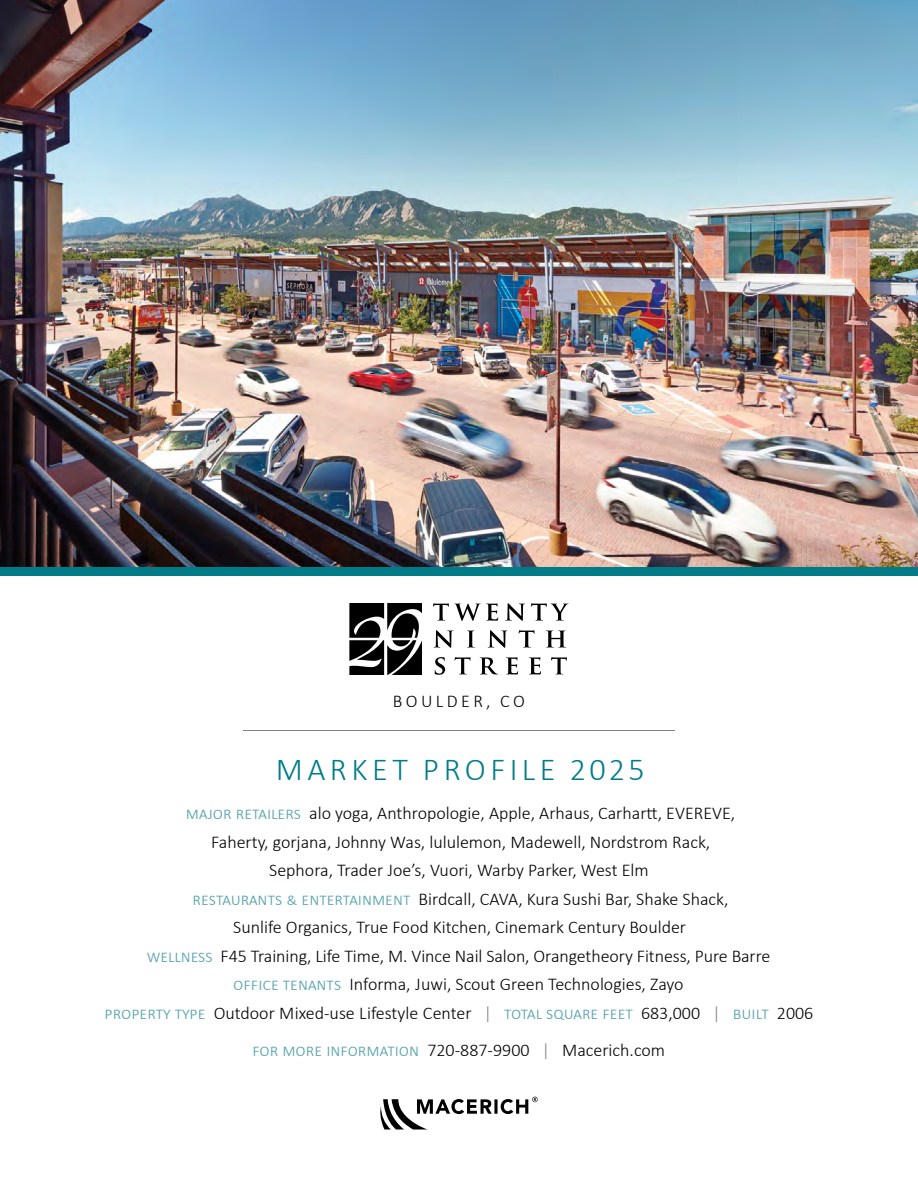
<style>
.page{position:relative;width:918px;height:1188px;background:#fff}
.page>*{position:absolute;margin:0;border:0;box-sizing:border-box;transform-origin:0 0}
.t1{font:300 32.1px "Calibri";letter-spacing:.14em;color:#007c89}
.t2{font:300 18px/28.5px "Calibri";color:#000;text-align:center}
.t3{font:300 18px "Calibri";letter-spacing:.19em;color:#000}
.s1{color:#56a3af}
.s2{font-size:16.8px;color:#56a3af}
.s3{color:#808285}
</style>
<div class="page">
<img style="left:0;top:0;width:918px;height:567px">
<svg style="left:380px;top:1097px;width:158px;height:33px"></svg>
<hr style="left:243px;top:730px;width:432px;height:1px;background:#808285">
<svg style="left:349px;top:603px;width:73px;height:72px"></svg>
<svg style="left:433px;top:603px;width:65px;height:18px"></svg>
<svg style="left:505px;top:603px;width:20px;height:18px"></svg>
<svg style="left:531px;top:603px;width:38px;height:18px"></svg>
<svg style="left:434px;top:630px;width:19px;height:18px"></svg>
<svg style="left:467px;top:631px;width:8px;height:17px"></svg>
<svg style="left:488px;top:630px;width:19px;height:18px"></svg>
<svg style="left:519px;top:630px;width:16px;height:18px"></svg>
<svg style="left:546px;top:631px;width:20px;height:17px"></svg>
<svg style="left:435px;top:657px;width:10px;height:18px"></svg>
<svg style="left:455px;top:657px;width:15px;height:17px"></svg>
<svg style="left:480px;top:657px;width:18px;height:17px"></svg>
<svg style="left:506px;top:657px;width:12px;height:17px"></svg>
<svg style="left:529px;top:657px;width:12px;height:17px"></svg>
<svg style="left:551px;top:657px;width:16px;height:17px"></svg>
<div style="left:0;top:567px;width:918px;height:9px;background:#007c89"></div>
<p class="t3" style="left:393px;top:689px;width:134px">BOULDER, CO</p>
<h1 class="t1" style="left:276px;top:750px;width:370px">MARKET PROFILE 2025</h1>
<p class="t2" style="left:104px;top:799px;width:710px"><span class="s1">major retailers</span> alo yoga, Anthropologie, Apple, Arhaus, Carhartt, EVEREVE,<br>Faherty, gorjana, Johnny Was, lululemon, Madewell, Nordstrom Rack,<br>Sephora, Trader Joe’s, Vuori, Warby Parker, West Elm<br><span class="s1">restaurants</span> <span class="s2">&amp;</span> <span class="s1">entertainment</span> Birdcall, CAVA, Kura Sushi Bar, Shake Shack,<br>Sunlife Organics, True Food Kitchen, Cinemark Century Boulder<br><span class="s1">wellness</span> F45 Training, Life Time, M. Vince Nail Salon, Orangetheory Fitness, Pure Barre<br><span class="s1">office tenants</span> Informa, Juwi, Scout Green Technologies, Zayo<br><span class="s1">property type</span> Outdoor Mixed-use Lifestyle Center <span class="s3">|</span> <span class="s1">total square feet</span> 683,000 <span class="s3">|</span> <span class="s1">built</span> 2006</p>
<p class="t2" style="left:252px;top:1036px;width:414px"><span class="s1">for more information</span> 720-887-9900 <span class="s3">|</span> Macerich.com</p>
</div>
